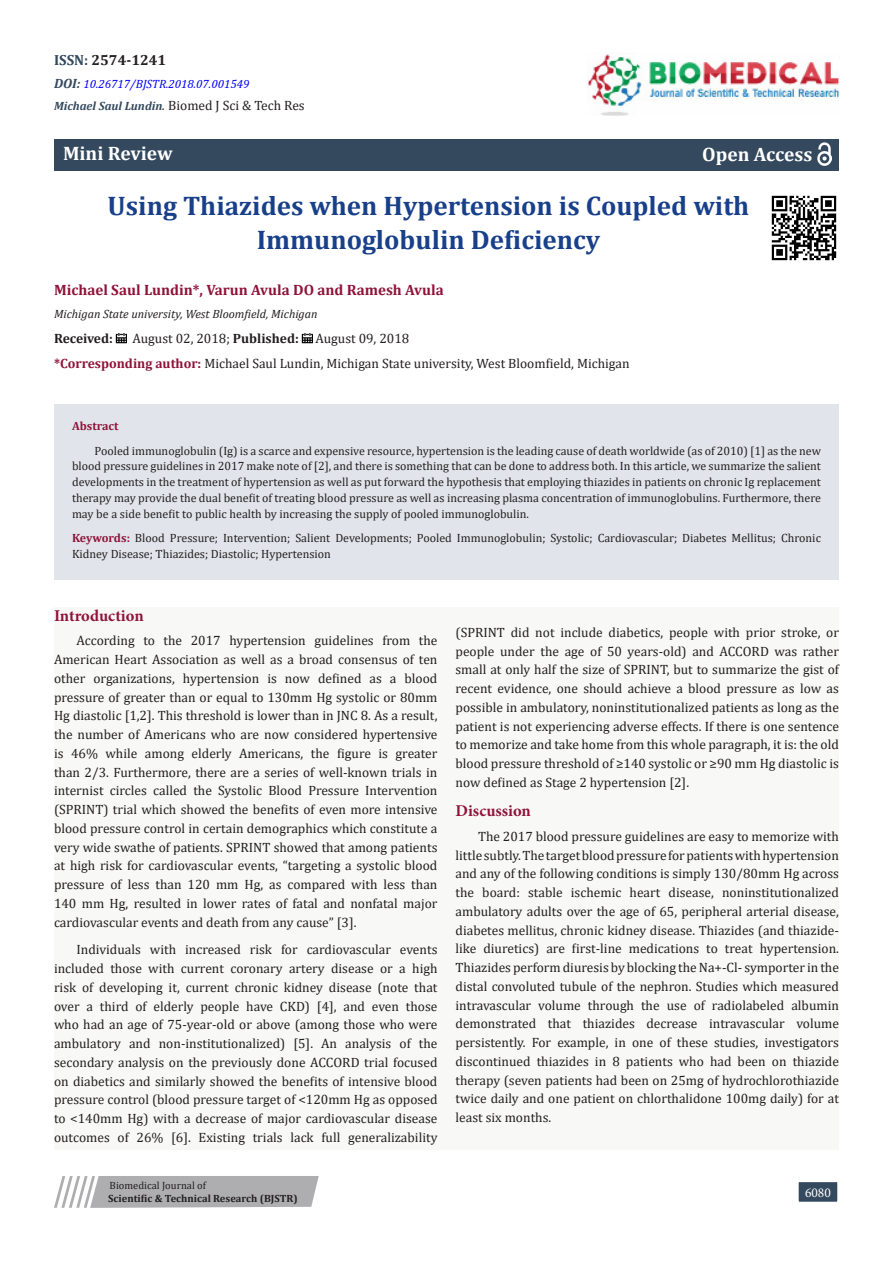
<style>
.page{position:relative;width:893px;height:1263px;background:#fff}
.page>*{position:absolute;margin:0;border:0;box-sizing:border-box;transform-origin:0 0}
.t1{font:700 27px/34.5px "Cambria";color:#183f89;text-align:center}
.t2{font:700 19.5px "Cambria";color:#fff}
.t3{font:700 16.5px "Minion Pro";color:#8f133a}
.t4{font:700 15px "Cambria";color:#8f133a}
.t5{font:700 14.7px "Cambria";color:#231f20}
.t6{font:13.5px/18.8px "Cambria";color:#231f20;text-align:justify}
.t7{font:700 13.5px "Cambria";letter-spacing:-.005em;color:#231f20}
.t8{font:13.5px "Minion Pro";color:#fff}
.t9{font:12px/15.8px "Cambria";color:#231f20;text-align:justify}
.t10{font:italic 12px "Cambria";color:#231f20}
.t11{font:italic 12px "Cambria";color:#00f}
.t12{font:700 12px "Cambria";color:#8f133a}
.t13{font:700 10.5px "Cambria";color:#231f20}
.t14{font:10.5px "Cambria";color:#231f20}
.s1{color:#34495e}
.s2{font-weight:700;font-size:13.5px;color:#34495e}
.s3{font-weight:700;font-style:italic;font-size:12px;color:#34495e}
.s4{font-style:italic}
.s5{font-weight:700}
.s6{font-weight:700;color:#8f133a}
</style>
<div class="page">
<div style="left:798px;top:1181px;width:40px;height:21px;background:#34495e"></div>
<div style="left:797px;top:1180px;width:42px;height:23px;border:2px solid #fff"></div>
<img style="left:587px;top:54px;width:252px;height:62px">
<div style="left:54px;top:139px;width:785px;height:32px;background:#34495e"></div>
<img style="left:817px;top:143px;width:14px;height:23px">
<svg style="left:54px;top:1176px;width:265px;height:32px;background:#b8b8ba"></svg>
<div style="left:54px;top:608px;width:785px;height:542px;background:#f8f8f7"></div>
<svg style="left:116px;top:333px;width:11px;height:10px"></svg>
<svg style="left:302px;top:333px;width:11px;height:10px"></svg>
<div style="left:54px;top:405px;width:785px;height:175px;background:#e1e5eb"></div>
<img style="left:771px;top:195px;width:66px;height:66px">
<p class="t5" style="left:54px;top:50px;width:114px"><span class="s1">ISSN:</span> 2574-1241</p>
<p class="t11" style="left:54px;top:75px;width:197px"><span class="s2">DOI:</span> 10.26717/BJSTR.2018.07.001549</p>
<p class="t6" style="left:54px;top:96px;width:252px"><span class="s3">Michael Saul Lundin</span><span class="s4">.</span> Biomed J Sci &amp; Tech Res</p>
<p class="t2" style="left:63px;top:140px;width:111px">Mini Review</p>
<p class="t2" style="left:702px;top:140px;width:112px">Open Access</p>
<p class="t1" style="left:108px;top:188px;width:643px">Using Thiazides when Hypertension is Coupled with<br>Immunoglobulin Deficiency</p>
<p class="t4" style="left:54px;top:279px;width:391px">Michael Saul Lundin*, Varun Avula DO and Ramesh Avula</p>
<p class="t10" style="left:54px;top:305px;width:265px">Michigan State university, West Bloomfield, Michigan</p>
<p class="t7" style="left:54px;top:329px;width:60px">Received:</p>
<p class="t6" style="left:133px;top:329px;width:278px">August 02, 2018; <span class="s5">Published:</span> August 09, 2018</p>
<p class="t6" style="left:54px;top:354px;width:577px"><span class="s6">*Corresponding author:</span> Michael Saul Lundin, Michigan State university, West Bloomfield, Michigan</p>
<p class="t12" style="left:72px;top:417px;width:48px">Abstract</p>
<p class="t9" style="left:72px;top:443px;width:750px;text-indent:22px">Pooled immunoglobulin (Ig) is a scarce and expensive resource, hypertension is the leading cause of death worldwide (as of 2010) [1] as the new blood pressure guidelines in 2017 make note of [2], and there is something that can be done to address both. In this article, we summarize the salient developments in the treatment of hypertension as well as put forward the hypothesis that employing thiazides in patients on chronic Ig replacement therapy may provide the dual benefit of treating blood pressure as well as increasing plasma concentration of immunoglobulins. Furthermore, there may be a side benefit to public health by increasing the supply of pooled immunoglobulin.</p>
<p class="t9" style="left:72px;top:530px;width:750px"><span class="s6">Keywords:</span> Blood Pressure; Intervention; Salient Developments; Pooled Immunoglobulin; Systolic; Cardiovascular; Diabetes Mellitus; Chronic<br>Kidney Disease; Thiazides; Diastolic; Hypertension</p>
<p class="t3" style="left:54px;top:604px;width:91px">Introduction</p>
<p class="t6" style="left:54px;top:631px;width:385px;text-indent:22px">According to the 2017 hypertension guidelines from the American Heart Association as well as a broad consensus of ten other organizations, hypertension is now defined as a blood pressure of greater than or equal to 130mm Hg systolic or 80mm Hg diastolic [1,2]. This threshold is lower than in JNC 8. As a result, the number of Americans who are now considered hypertensive is 46% while among elderly Americans, the figure is greater than 2/3. Furthermore, there are a series of well-known trials in internist circles called the Systolic Blood Pressure Intervention (SPRINT) trial which showed the benefits of even more intensive blood pressure control in certain demographics which constitute a very wide swathe of patients. SPRINT showed that among patients at high risk for cardiovascular events, “targeting a systolic blood pressure of less than 120 mm Hg, as compared with less than 140 mm Hg, resulted in lower rates of fatal and nonfatal major cardiovascular events and death from any cause” [3].</p>
<p class="t6" style="left:54px;top:940px;width:385px;text-indent:22px">Individuals with increased risk for cardiovascular events included those with current coronary artery disease or a high risk of developing it, current chronic kidney disease (note that over a third of elderly people have CKD) [4], and even those who had an age of 75-year-old or above (among those who were ambulatory and non-institutionalized) [5]. An analysis of the secondary analysis on the previously done ACCORD trial focused on diabetics and similarly showed the benefits of intensive blood pressure control (blood pressure target of &lt;120mm Hg as opposed to &lt;140mm Hg) with a decrease of major cardiovascular disease outcomes of 26% [6]. Existing trials lack full generalizability</p>
<p class="t14" style="left:110px;top:1179px;width:98px">Biomedical Journal of</p>
<p class="t13" style="left:108px;top:1191px;width:191px">Scientific &amp; Technical Research (BJSTR)</p>
<p class="t6" style="left:455px;top:623px;width:385px">(SPRINT did not include diabetics, people with prior stroke, or people under the age of 50 years-old) and ACCORD was rather small at only half the size of SPRINT, but to summarize the gist of recent evidence, one should achieve a blood pressure as low as possible in ambulatory, noninstitutionalized patients as long as the patient is not experiencing adverse effects. If there is one sentence to memorize and take home from this whole paragraph, it is: the old blood pressure threshold of ≥140 systolic or ≥90 mm Hg diastolic is now defined as Stage 2 hypertension [2].</p>
<p class="t3" style="left:455px;top:799px;width:77px">Discussion</p>
<p class="t6" style="left:455px;top:827px;width:385px;text-indent:22px">The 2017 blood pressure guidelines are easy to memorize with little subtly. The target blood pressure for patients with hypertension and any of the following conditions is simply 130/80mm Hg across the board: stable ischemic heart disease, noninstitutionalized ambulatory adults over the age of 65, peripheral arterial disease, diabetes mellitus, chronic kidney disease. Thiazides (and thiazide&shy;like diuretics) are first-line medications to treat hypertension.<br>Thiazides perform diuresis by blocking the Na+-Cl- symporter in the distal convoluted tubule of the nephron. Studies which measured intravascular volume through the use of radiolabeled albumin demonstrated that thiazides decrease intravascular volume persistently. For example, in one of these studies, investigators discontinued thiazides in 8 patients who had been on thiazide therapy (seven patients had been on 25mg of hydrochlorothiazide twice daily and one patient on chlorthalidone 100mg daily) for at least six months.</p>
<p class="t8" style="left:805px;top:1183px;width:27px">6080</p>
</div>
